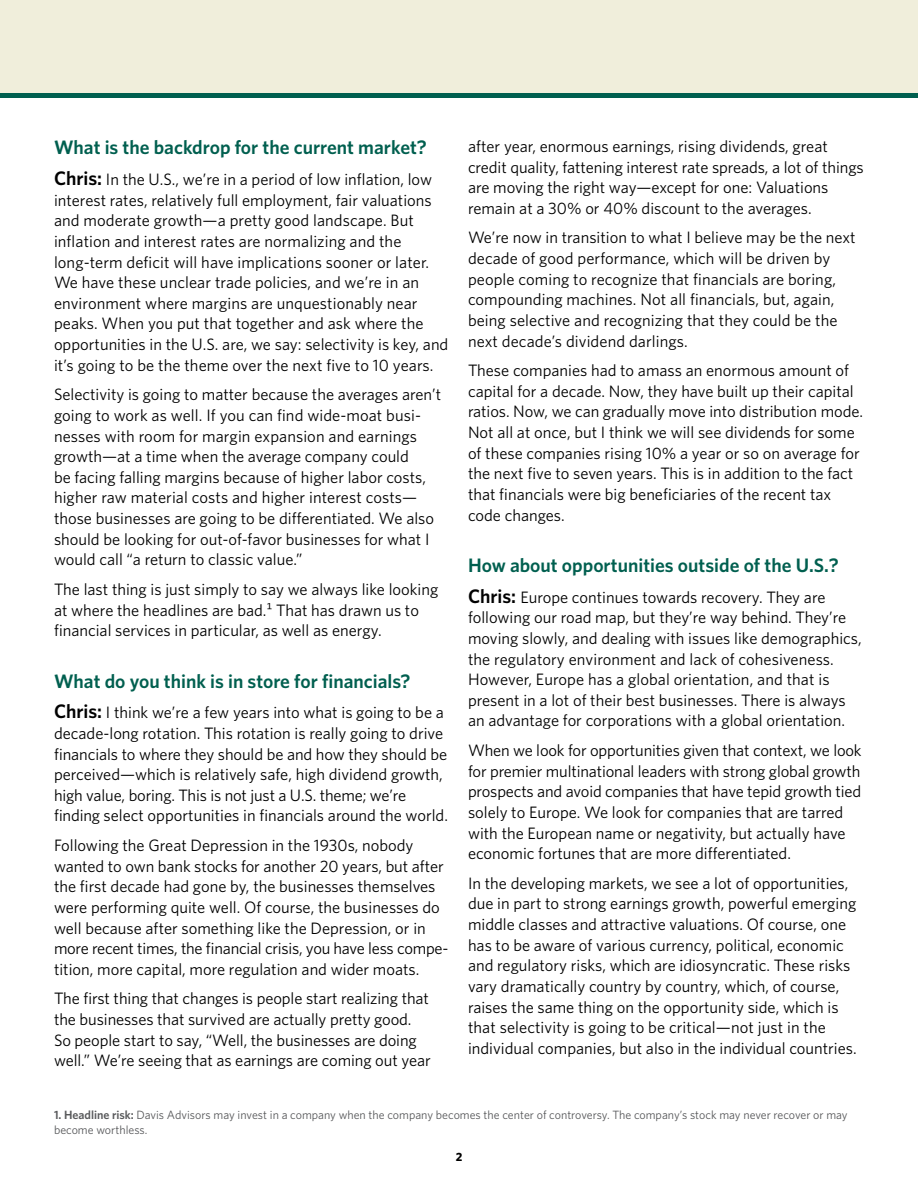
<style>
.page{position:relative;width:918px;height:1188px;background:#fff}
.page>*{position:absolute;margin:0;border:0;box-sizing:border-box;transform-origin:0 0}
.t1{font:600 19.5px "Whitney";color:#005f4f}
.Body{font:16.5px/20.7px "Whitney";color:#000}
.Footnote_first{font:12px/15px "Whitney";color:#58595b}
.t2{font:700 12px "Whitney";color:#000}
.s1{font-weight:600;font-size:19.5px}
.s2{font-weight:600}
</style>
<div class="page">
<div style="left:0;top:0;width:918px;height:94px;background:#f0eedb"></div>
<hr style="left:0;top:94px;width:918px;height:4px;background:#005f4f">
<h2 class="t1" style="left:54px;top:135px;width:374px">What is the backdrop for the current market?</h2>
<p class="Body" style="left:54px;top:169px;width:396px"><span class="s1">Chris:</span> In the U.S., we’re in a period of low inflation, low interest rates, relatively full employment, fair valuations and moderate growth—a pretty good landscape. But inflation and interest rates are normalizing and the long-term deficit will have implications sooner or later.<br>We have these unclear trade policies, and we’re in an environment where margins are unquestionably near peaks. When you put that together and ask where the opportunities in the U.S. are, we say: selectivity is key, and it’s going to be the theme over the next five to 10 years.</p>
<p class="Body" style="left:54px;top:384px;width:389px">Selectivity is going to matter because the averages aren’t going to work as well. If you can find wide-moat busi&shy;nesses with room for margin expansion and earnings growth—at a time when the average company could<br>be facing falling margins because of higher labor costs, higher raw material costs and higher interest costs— those businesses are going to be differentiated. We also should be looking for out-of-favor businesses for what I would call “a return to classic value.”</p>
<p class="Body" style="left:54px;top:578px;width:386px">The last thing is just simply to say we always like looking at where the headlines are bad.1 That has drawn us to financial services in particular, as well as energy.</p>
<h2 class="t1" style="left:54px;top:668px;width:358px">What do you think is in store for financials?</h2>
<p class="Body" style="left:54px;top:702px;width:396px"><span class="s1">Chris:</span> I think we’re a few years into what is going to be a decade-long rotation. This rotation is really going to drive financials to where they should be and how they should be perceived—which is relatively safe, high dividend growth, high value, boring. This is not just a U.S. theme; we’re finding select opportunities in financials around the world.</p>
<p class="Body" style="left:54px;top:835px;width:396px">Following the Great Depression in the 1930s, nobody wanted to own bank stocks for another 20 years, but after the first decade had gone by, the businesses themselves were performing quite well. Of course, the businesses do well because after something like the Depression, or in more recent times, the financial crisis, you have less compe&shy;tition, more capital, more regulation and wider moats.</p>
<p class="Body" style="left:54px;top:988px;width:378px">The first thing that changes is people start realizing that the businesses that survived are actually pretty good.<br>So people start to say, “Well, the businesses are doing well.” We’re seeing that as earnings are coming out year</p>
<p class="Body" style="left:468px;top:135px;width:397px">after year, enormous earnings, rising dividends, great credit quality, fattening interest rate spreads, a lot of things are moving the right way—except for one: Valuations remain at a 30% or 40% discount to the averages.</p>
<p class="Body" style="left:468px;top:227px;width:389px">We’re now in transition to what I believe may be the next decade of good performance, which will be driven by people coming to recognize that financials are boring, compounding machines. Not all financials, but, again, being selective and recognizing that they could be the next decade’s dividend darlings.</p>
<p class="Body" style="left:468px;top:360px;width:396px">These companies had to amass an enormous amount of capital for a decade. Now, they have built up their capital ratios. Now, we can gradually move into distribution mode.<br>Not all at once, but I think we will see dividends for some of these companies rising 10% a year or so on average for the next five to seven years. This is in addition to the fact that financials were big beneficiaries of the recent tax code changes.</p>
<h2 class="t1" style="left:468px;top:552px;width:372px">How about opportunities outside of the U.S.?</h2>
<p class="Body" style="left:468px;top:586px;width:395px"><span class="s1">Chris:</span> Europe continues towards recovery. They are following our road map, but they’re way behind. They’re moving slowly, and dealing with issues like demographics, the regulatory environment and lack of cohesiveness.<br>However, Europe has a global orientation, and that is present in a lot of their best businesses. There is always an advantage for corporations with a global orientation.</p>
<p class="Body" style="left:468px;top:740px;width:395px">When we look for opportunities given that context, we look for premier multinational leaders with strong global growth prospects and avoid companies that have tepid growth tied solely to Europe. We look for companies that are tarred with the European name or negativity, but actually have economic fortunes that are more differentiated.</p>
<p class="Body" style="left:468px;top:872px;width:390px">In the developing markets, we see a lot of opportunities, due in part to strong earnings growth, powerful emerging middle classes and attractive valuations. Of course, one has to be aware of various currency, political, economic and regulatory risks, which are idiosyncratic. These risks vary dramatically country by country, which, of course, raises the same thing on the opportunity side, which is that selectivity is going to be critical—not just in the individual companies, but also in the individual countries.</p>
<p class="Footnote_first" style="left:54px;top:1107px;width:795px"><span class="s2">1. Headline risk:</span> Davis Advisors may invest in a company when the company becomes the center of controversy. The company’s stock may never recover or may become worthless.</p>
<p class="t2" style="left:456px;top:1149px;width:8px">2</p>
</div>
